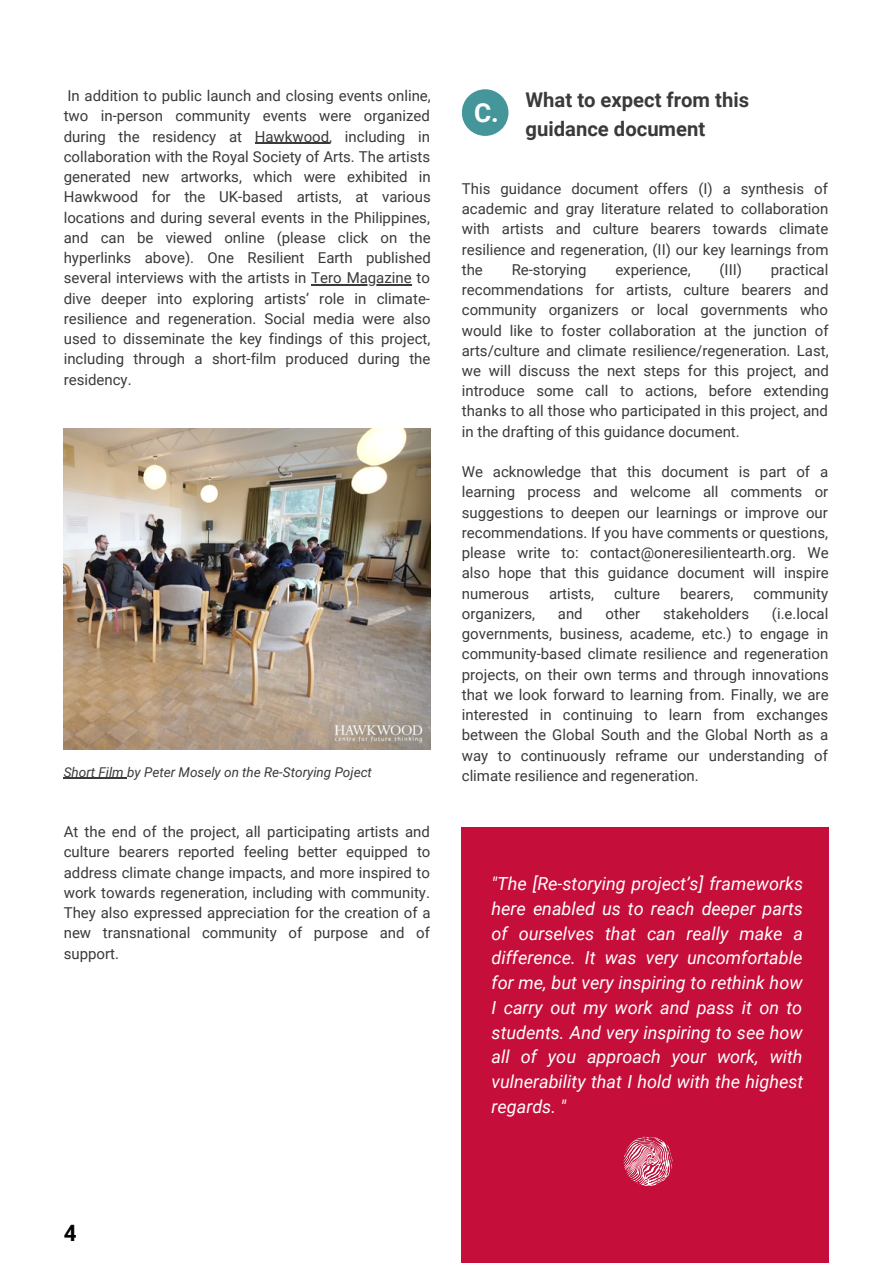
<style>
.page{position:relative;width:893px;height:1264px;background:#fff}
.page>*{position:absolute;margin:0;border:0;box-sizing:border-box;transform-origin:0 0}
.t1{font:700 26.25px "Roboto";color:#fff}
.t2{font:700 22.5px "Roboto";color:#000}
.t3{font:700 20.25px/28px "Roboto";color:#3b3939}
.t4{font:italic 18px/24.8px "Roboto";color:#fff;text-align:justify}
.t5{font:15px/20.2px "Roboto";color:#3b3939;text-align:justify}
.t6{font:italic 13.5px "Roboto";color:#3b3939}
</style>
<div class="page">
<div style="left:462px;top:826px;width:366px;height:436px;background:#c60e3a"></div>
<img style="left:623px;top:1136px;width:50px;height:50px">
<div style="left:462px;top:89px;width:46px;height:47px;background:#44969b;border-radius:50%"></div>
<hr style="left:255px;top:143px;width:74px;height:1px;background:#3b3939">
<hr style="left:311px;top:284px;width:100px;height:2px;background:#3b3939">
<hr style="left:64px;top:777px;width:63px;height:1px;background:#3b3939">
<img style="left:64px;top:429px;width:366px;height:320px">
<p class="t5" style="left:64px;top:86px;width:368px">In addition to public launch and closing events online, two in-person community events were organized during the residency at Hawkwood, including in collaboration with the Royal Society of Arts. The artists generated new artworks, which were exhibited in Hawkwood for the UK-based artists, at various locations and during several events in the Philippines, and can be viewed online (please click on the hyperlinks above). One Resilient Earth published several interviews with the artists in Tero Magazine to dive deeper into exploring artists’ role in climate&shy;resilience and regeneration. Social media were also used to disseminate the key findings of this project, including through a short-film produced during the residency.</p>
<p class="t6" style="left:64px;top:764px;width:310px">Short Film by Peter Mosely on the Re-Storying Poject</p>
<p class="t5" style="left:64px;top:821px;width:368px">At the end of the project, all participating artists and culture bearers reported feeling better equipped to address climate change impacts, and more inspired to work towards regeneration, including with community.<br>They also expressed appreciation for the creation of a new transnational community of purpose and of support.</p>
<p class="t1" style="left:474px;top:98px;width:26px">C.</p>
<p class="t3" style="left:525px;top:86px;width:225px">What to expect from this guidance document</p>
<p class="t5" style="left:462px;top:178px;width:368px">This guidance document offers (I) a synthesis of academic and gray literature related to collaboration with artists and culture bearers towards climate resilience and regeneration, (II) our key learnings from the</p>
<p class="t5" style="left:511px;top:259px;width:76px">Re-storying</p>
<p class="t5" style="left:615px;top:259px;width:77px">experience,</p>
<p class="t5" style="left:719px;top:259px;width:24px">(III)</p>
<p class="t5" style="left:462px;top:259px;width:368px;text-indent:309px">practical recommendations for artists, culture bearers and community organizers or local governments who would like to foster collaboration at the junction of arts/culture and climate resilience/regeneration. Last, we will discuss the next steps for this project, and introduce some call to actions, before extending thanks to all those who participated in this project, and in the drafting of this guidance document.</p>
<p class="t5" style="left:462px;top:462px;width:368px">We acknowledge that this document is part of a learning process and welcome all comments or suggestions to deepen our learnings or improve our recommendations. If you have comments or questions, please write to: contact@oneresilientearth.org. We also hope that this guidance document will inspire numerous</p>
<p class="t5" style="left:549px;top:583px;width:47px">artists,</p>
<p class="t5" style="left:614px;top:583px;width:47px">culture</p>
<p class="t5" style="left:680px;top:583px;width:55px">bearers,</p>
<p class="t5" style="left:753px;top:583px;width:76px">community</p>
<p class="t5" style="left:462px;top:603px;width:368px;text-indent:310px">(i.e.local governments, business, academe, etc.) to engage in community-based climate resilience and regeneration projects, on their own terms and through innovations that we look forward to learning from. Finally, we are interested in continuing to learn from exchanges between the Global South and the Global North as a way to continuously reframe our understanding of climate resilience and regeneration.</p>
<p class="t5" style="left:462px;top:603px;width:75px">organizers,</p>
<p class="t5" style="left:558px;top:603px;width:26px">and</p>
<p class="t5" style="left:605px;top:603px;width:36px">other</p>
<p class="t5" style="left:663px;top:603px;width:87px">stakeholders</p>
<p class="t4" style="left:491px;top:871px;width:313px">"The [Re-storying project’s] frameworks here enabled us to reach deeper parts of ourselves that can really make a difference. It was very uncomfortable for me, but very inspiring to rethink how I carry out my work and pass it on to students. And very inspiring to see how all of you approach your work, with vulnerability that I hold with the highest regards. "</p>
<p class="t2" style="left:64px;top:1219px;width:14px">4</p>
</div>
